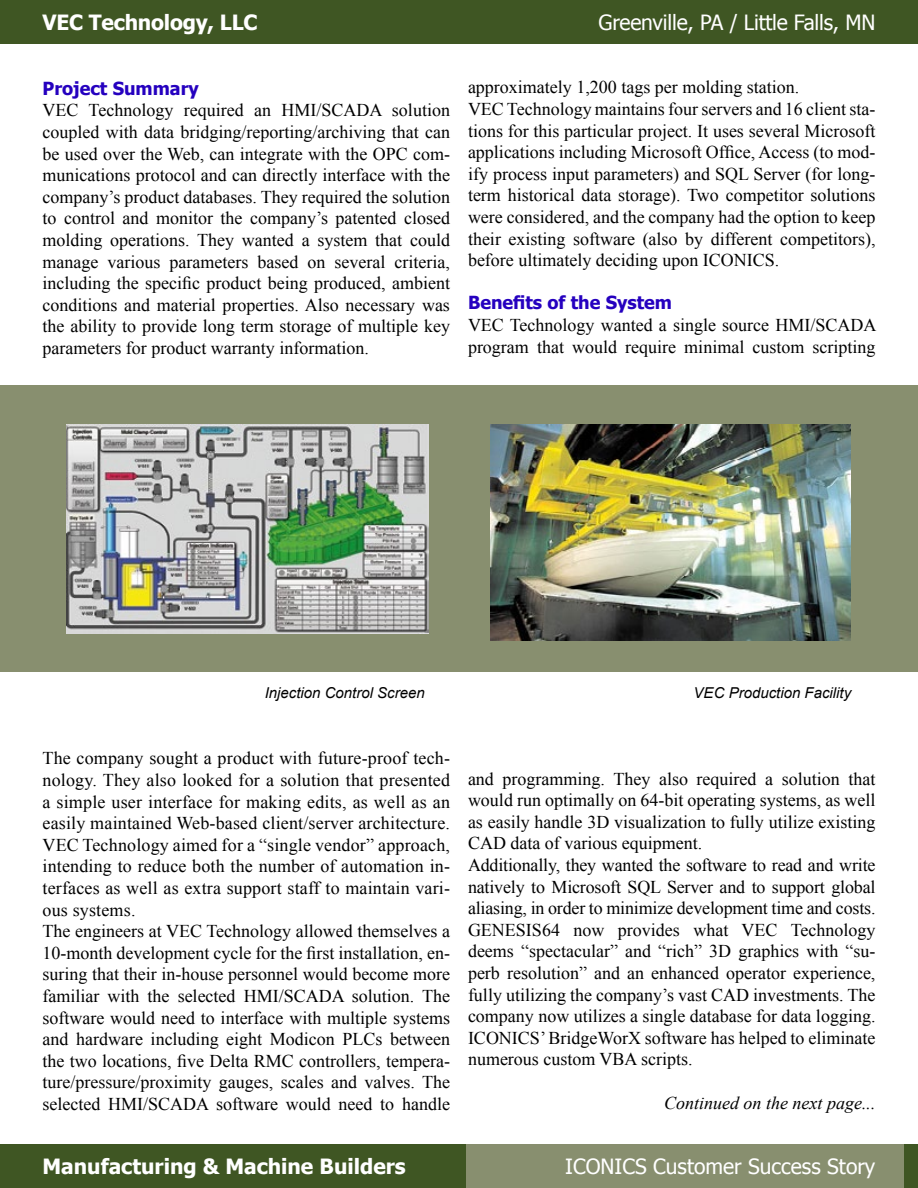
<style>
.page{position:relative;width:918px;height:1188px;background:#fff}
.page>*{position:absolute;margin:0;border:0;box-sizing:border-box;transform-origin:0 0}
.t1{font:21px "Tahoma";color:#fff}
.t2{font:700 21px "Tahoma";color:#fff}
.t3{font:18px/21.6px "Times New Roman";color:#000}
.t4{font:700 18px "Tahoma";color:#2500bf}
.t5{font:italic 18px "Times New Roman";color:#000}
.t6{font:italic 15px "Arial";color:#000}
</style>
<div class="page">
<div style="left:446px;top:1144px;width:472px;height:44px;background:#888f6f"></div>
<div style="left:0;top:1144px;width:466px;height:44px;background:#3f5623"></div>
<div style="left:0;top:386px;width:918px;height:286px;background:#888f6f"></div>
<div style="left:0;top:0;width:918px;height:44px;background:#3f5623"></div>
<div style="left:904px;top:1144px;width:14px;height:44px;background:#3f5623"></div>
<img style="left:490px;top:424px;width:361px;height:217px">
<img style="left:66px;top:424px;width:362px;height:210px">
<p class="t2" style="left:43px;top:7px;width:217px">VEC Technology, LLC</p>
<p class="t1" style="left:599px;top:8px;width:278px">Greenville, PA / Little Falls, MN</p>
<p class="t4" style="left:43px;top:76px;width:158px">Project Summary</p>
<p class="t3" style="left:43px;top:99px;width:409px;text-align:justify">VEC Technology required an HMI/SCADA solution coupled with data bridging/reporting/archiving that can be used over the Web, can integrate with the OPC com&shy;munications protocol and can directly interface with the company’s product databases. They required the solution to control and monitor the company’s patented closed molding operations. They wanted a system that could manage various parameters based on several criteria, including the specific product being produced, ambient conditions and material properties. Also necessary was the ability to provide long term storage of multiple key parameters for product warranty information.</p>
<p class="t3" style="left:468px;top:76px;width:409px">approximately 1,200 tags per molding station.<br>VEC Technology maintains four servers and 16 client sta&shy;tions for this particular project. It uses several Microsoft applications including Microsoft Office, Access (to mod&shy;ify process input parameters) and SQL Server (for long&shy;term historical data storage). Two competitor solutions were considered, and the company had the option to keep their existing software (also by different competitors), before ultimately deciding upon ICONICS.</p>
<p class="t4" style="left:468px;top:290px;width:206px">Benefits of the System</p>
<p class="t3" style="left:468px;top:314px;width:410px">VEC Technology wanted a single source HMI/SCADA program that would require minimal custom scripting</p>
<p class="t6" style="left:265px;top:683px;width:162px">Injection Control Screen</p>
<p class="t6" style="left:694px;top:683px;width:159px">VEC Production Facility</p>
<p class="t3" style="left:43px;top:747px;width:409px">The company sought a product with future-proof tech&shy;nology. They also looked for a solution that presented a simple user interface for making edits, as well as an easily maintained Web-based client/server architecture.<br>VEC Technology aimed for a “single vendor” approach, intending to reduce both the number of automation in&shy;terfaces as well as extra support staff to maintain vari&shy;ous systems.<br>The engineers at VEC Technology allowed themselves a 10-month development cycle for the first installation, en&shy;suring that their in-house personnel would become more familiar with the selected HMI/SCADA solution. The software would need to interface with multiple systems and hardware including eight Modicon PLCs between the two locations, five Delta RMC controllers, tempera&shy;ture/pressure/proximity gauges, scales and valves. The selected HMI/SCADA software would need to handle</p>
<p class="t3" style="left:468px;top:768px;width:409px">and programming. They also required a solution that would run optimally on 64-bit operating systems, as well as easily handle 3D visualization to fully utilize existing CAD data of various equipment.<br>Additionally, they wanted the software to read and write natively to Microsoft SQL Server and to support global aliasing, in order to minimize development time and costs.<br>GENESIS64 now provides what VEC Technology deems “spectacular” and “rich” 3D graphics with “su&shy;perb resolution” and an enhanced operator experience, fully utilizing the company’s vast CAD investments. The company now utilizes a single database for data logging.<br>ICONICS’ BridgeWorX software has helped to eliminate numerous custom VBA scripts.</p>
<p class="t5" style="left:664px;top:1090px;width:213px">Continued on the next page...</p>
<p class="t2" style="left:42px;top:1152px;width:365px">Manufacturing &amp; Machine Builders</p>
<p class="t1" style="left:565px;top:1153px;width:312px">ICONICS Customer Success Story</p>
</div>
